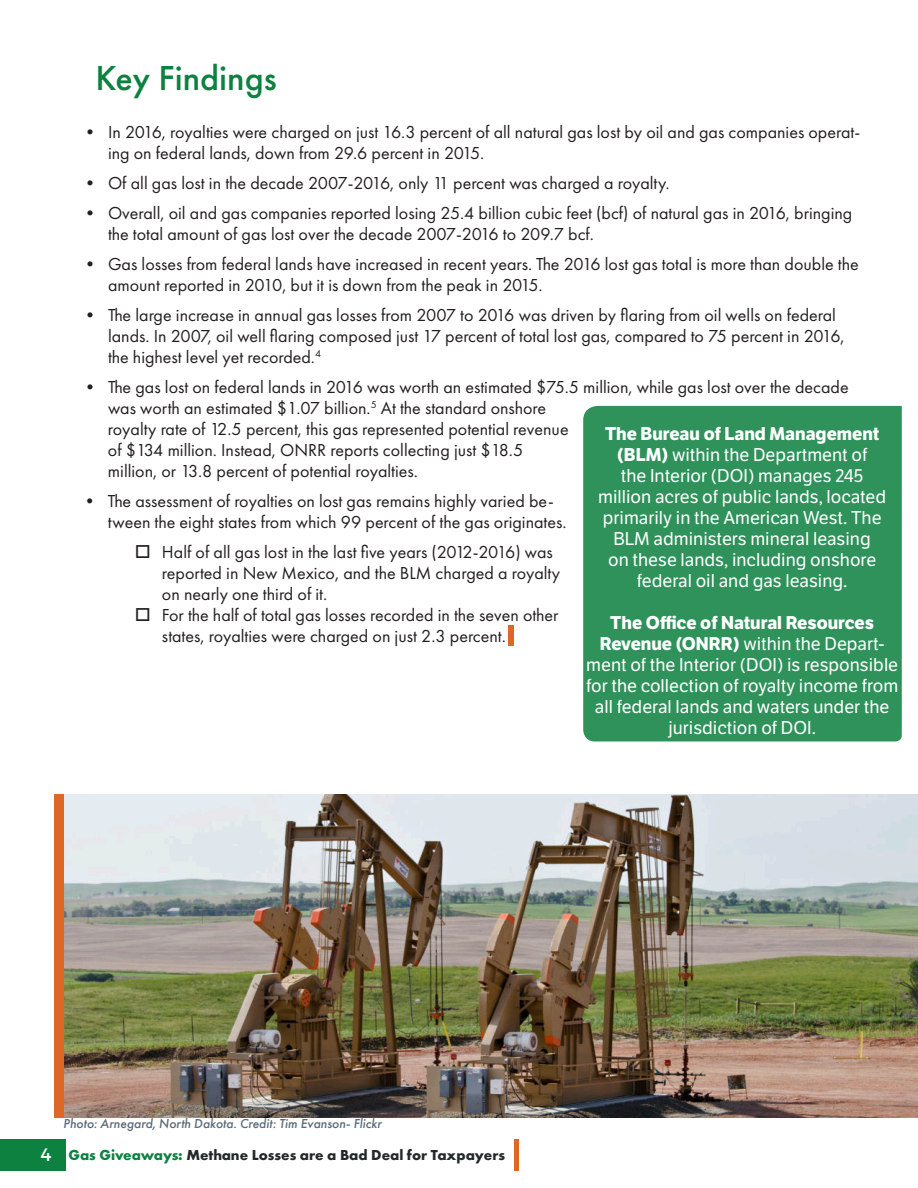
<style>
.page{position:relative;width:918px;height:1188px;background:#fff}
.page>*{position:absolute;margin:0;border:0;box-sizing:border-box;transform-origin:0 0}
.t1{font:500 36px "Futura PT";color:#0c8140}
.t2{font:18px/21px "Futura PT";color:#231f20}
.t3{font:18px/21px "LFT Etica";color:#fff;text-align:center}
.t4{font:700 15px "Futura PT";color:#222929}
.t5{font:italic 500 13.5px "Futura PT";color:#5b6b7a}
.s1{font-weight:700}
.s2{font-family:"Montserrat";font-weight:400;font-size:18px;color:#fff}
.s3{color:#0c8140}
</style>
<div class="page">
<div style="left:0;top:1139px;width:66px;height:32px;background:#0c8140"></div>
<div style="left:514px;top:1139px;width:5px;height:32px;background:#dc6726"></div>
<div style="left:509px;top:625px;width:5px;height:20px;background:#dc6726"></div>
<div style="left:583px;top:406px;width:319px;height:335px;background:#2e925a"></div>
<img style="left:63px;top:794px;width:855px;height:324px">
<div style="left:54px;top:794px;width:9px;height:324px;background:#dc6726"></div>
<h1 class="t1" style="left:96px;top:64px;width:183px">Key Findings</h1>
<p class="t2" style="left:108px;top:123px;width:754px;text-indent:-27px">• In 2016, royalties were charged on just 16.3 percent of all natural gas lost by oil and gas companies operat&shy;ing on federal lands, down from 29.6 percent in 2015.</p>
<p class="t2" style="left:81px;top:174px;width:590px">• Of all gas lost in the decade 2007-2016, only 11 percent was charged a royalty.</p>
<p class="t2" style="left:108px;top:204px;width:746px;text-indent:-27px">• Overall, oil and gas companies reported losing 25.4 billion cubic feet (bcf) of natural gas in 2016, bringing the total amount of gas lost over the decade 2007-2016 to 209.7 bcf.</p>
<p class="t2" style="left:108px;top:255px;width:752px;text-indent:-27px">• Gas losses from federal lands have increased in recent years. The 2016 lost gas total is more than double the amount reported in 2010, but it is down from the peak in 2015.</p>
<p class="t2" style="left:108px;top:306px;width:738px;text-indent:-27px">• The large increase in annual gas losses from 2007 to 2016 was driven by flaring from oil wells on federal lands. In 2007, oil well flaring composed just 17 percent of total lost gas, compared to 75 percent in 2016, the highest level yet recorded.<sup>4</sup></p>
<p class="t2" style="left:108px;top:378px;width:742px;text-indent:-27px">• The gas lost on federal lands in 2016 was worth an estimated $75.5 million, while gas lost over the decade was worth an estimated $1.07 billion.<sup>5</sup> At the standard onshore<br>royalty rate of 12.5 percent, this gas represented potential revenue<br>of $134 million. Instead, ONRR reports collecting just $18.5<br>million, or 13.8 percent of potential royalties.</p>
<p class="t2" style="left:108px;top:492px;width:460px;text-indent:-27px">• The assessment of royalties on lost gas remains highly varied be&shy;tween the eight states from which 99 percent of the gas originates.</p>
<p class="t2" style="left:162px;top:543px;width:400px;text-indent:-27px">□ Half of all gas lost in the last five years (2012-2016) was reported in New Mexico, and the BLM charged a royalty on nearly one third of it.</p>
<p class="t2" style="left:162px;top:606px;width:398px;text-indent:-27px">□ For the half of total gas losses recorded in the seven other states, royalties were charged on just 2.3 percent.</p>
<p class="t3" style="left:598px;top:425px;width:289px"><span class="s1">The Bureau of Land Management (BLM)</span> within the Department of<br>the Interior (DOI) manages 245 million acres of public lands, located primarily in the American West. The<br>BLM administers mineral leasing<br>on these lands, including onshore federal oil and gas leasing.</p>
<p class="t3" style="left:586px;top:614px;width:314px"><span class="s1">The Office of Natural Resources Revenue (ONRR)</span> within the Depart&shy;ment of the Interior (DOI) is responsible for the collection of royalty income from all federal lands and waters under the jurisdiction of DOI.</p>
<p class="t5" style="left:63px;top:1118px;width:320px">Photo: Arnegard, North Dakota. Credit: Tim Evanson- Flickr</p>
<p class="t4" style="left:40px;top:1149px;width:466px"><span class="s2">4</span> <span class="s3">Gas Giveaways:</span> Methane Losses are a Bad Deal for Taxpayers</p>
</div>
